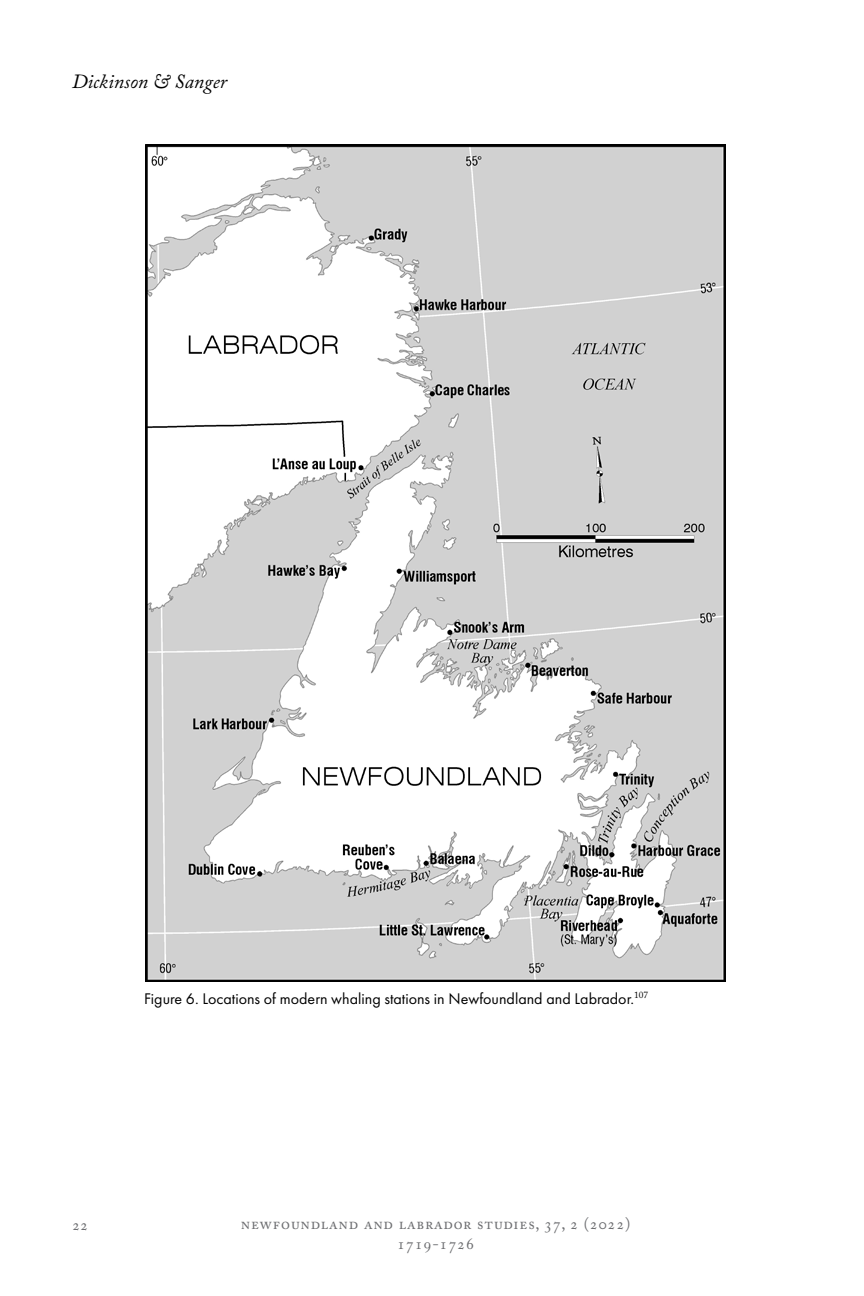
<style>
.page{position:relative;width:864px;height:1296px;background:#fff}
.page>*{position:absolute;margin:0;border:0;box-sizing:border-box;transform-origin:0 0}
.t1{font:italic 20px "Adobe Caslon Pro";color:#000}
.t2{font:16px "Futura PT";color:#000}
.t3{font:16px/19.2px "Adobe Caslon Pro";letter-spacing:.05em;color:#6d6e71;text-align:center}
</style>
<div class="page">
<img style="left:145px;top:144px;width:581px;height:838px">
<p class="t1" style="left:72px;top:69px;width:157px">Dickinson &amp; Sanger</p>
<p class="t2" style="left:144px;top:989px;width:506px">Figure 6. Locations of modern whaling stations in Newfoundland and Labrador.<sup>107</sup></p>
<p class="t3" style="left:72px;top:1215px;width:17px">22</p>
<p class="t3" style="left:241px;top:1214px;width:391px">newfoundland and labrador studies, 37, 2 (2022)<br>1719-1726</p>
</div>
